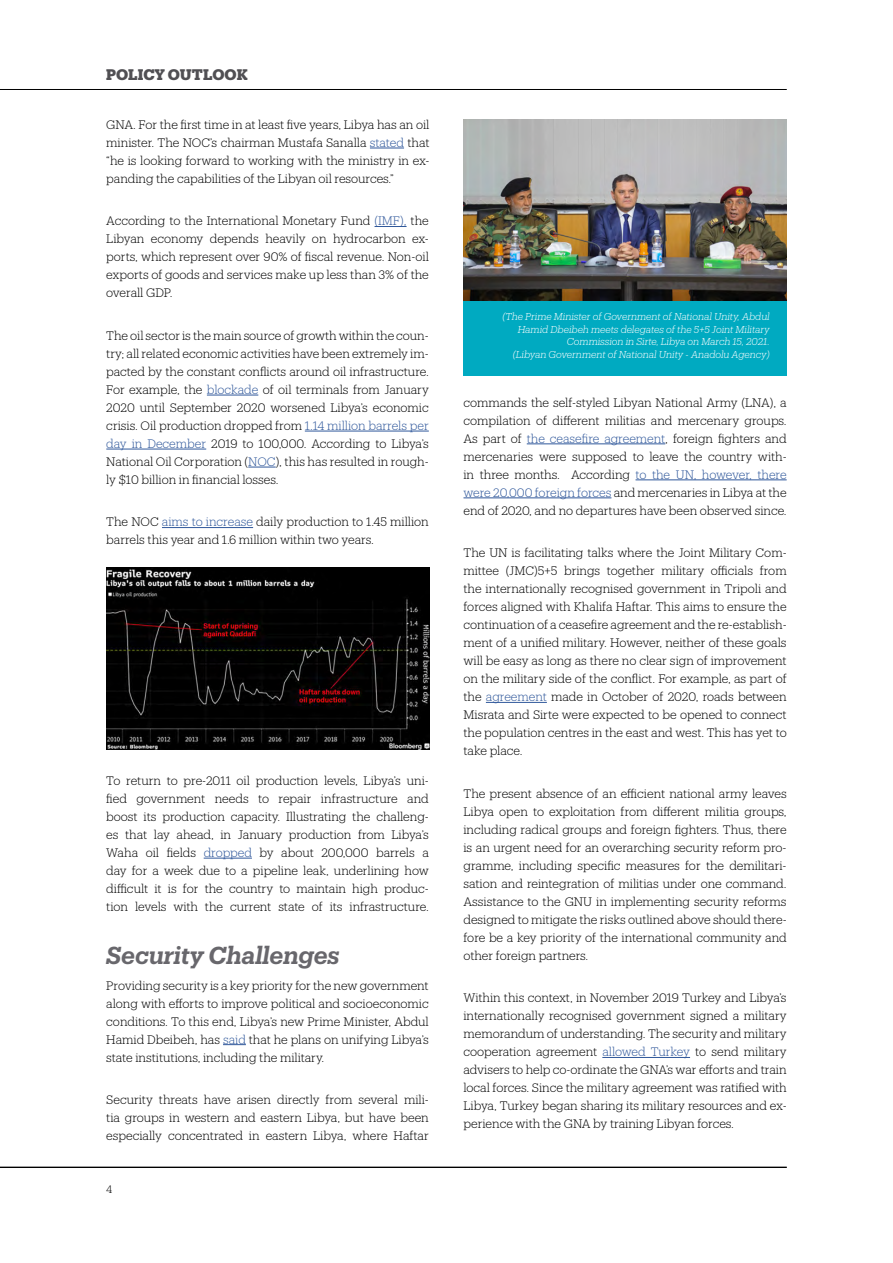
<style>
.page{position:relative;width:893px;height:1263px;background:#fff}
.page>*{position:absolute;margin:0;border:0;box-sizing:border-box;transform-origin:0 0}
.t1{font:italic 600 24px "Produkt";letter-spacing:-.005em;color:#68676c}
.t2{font:700 15px "Produkt";letter-spacing:-.005em;color:#504f53}
.t3{font:300 12px/18px "Produkt";color:#000;text-align:justify}
.t4{font:300 10.5px "Produkt";color:#000}
.t5{font:italic 300 9.75px/12.8px "Produkt";color:#fff;text-align:right}
.s1{color:#30589b}
</style>
<div class="page">
<hr style="left:0;top:89px;width:787px;height:1px;background:#000">
<hr style="left:0;top:1167px;width:787px;height:1px;background:#000">
<hr style="left:370px;top:148px;width:34px;height:1px;background:#30589b">
<hr style="left:375px;top:226px;width:32px;height:1px;background:#30589b">
<hr style="left:207px;top:395px;width:51px;height:1px;background:#30589b">
<hr style="left:305px;top:431px;width:124px;height:1px;background:#30589b">
<hr style="left:106px;top:449px;width:100px;height:1px;background:#30589b">
<svg style="left:248px;top:467px;width:28px;height:1px"></svg>
<hr style="left:162px;top:527px;width:91px;height:1px;background:#30589b">
<hr style="left:204px;top:858px;width:48px;height:1px;background:#30589b">
<svg style="left:223px;top:1044px;width:23px;height:1px"></svg>
<hr style="left:527px;top:443px;width:138px;height:1px;background:#30589b">
<hr style="left:635px;top:479px;width:152px;height:1px;background:#30589b">
<hr style="left:463px;top:497px;width:148px;height:1px;background:#30589b">
<hr style="left:486px;top:702px;width:61px;height:1px;background:#30589b">
<hr style="left:602px;top:1057px;width:88px;height:1px;background:#30589b">
<img style="left:106px;top:568px;width:323px;height:181px">
<img style="left:463px;top:119px;width:324px;height:182px">
<div style="left:463px;top:301px;width:324px;height:75px;background:#00aac1"></div>
<p class="t2" style="left:106px;top:64px;width:143px">POLICY OUTLOOK</p>
<p class="t3" style="left:106px;top:115px;width:325px">GNA. For the first time in at least five years, Libya has an oil minister. The NOC’s chairman Mustafa Sanalla <span class="s1">stated</span> that “he is looking forward to working with the ministry in ex&shy;panding the capabilities of the Libyan oil resources.”</p>
<p class="t3" style="left:106px;top:211px;width:324px">According to the International Monetary Fund <span class="s1">(IMF),</span> the Libyan economy depends heavily on hydrocarbon ex&shy;ports, which represent over 90% of fiscal revenue. Non-oil exports of goods and services make up less than 3% of the overall GDP.</p>
<p class="t3" style="left:106px;top:326px;width:324px">The oil sector is the main source of growth within the coun&shy;try; all related economic activities have been extremely im&shy;pacted by the constant conflicts around oil infrastructure.<br>For example, the <span class="s1">blockade</span> of oil terminals from January 2020 until September 2020 worsened Libya’s economic crisis. Oil production dropped from <span class="s1">1.14 million barrels per day in December</span> 2019 to 100,000. According to Libya’s National Oil Corporation (<span class="s1">NOC</span>), this has resulted in rough&shy;ly $10 billion in financial losses.</p>
<p class="t3" style="left:106px;top:512px;width:324px">The NOC <span class="s1">aims to increase</span> daily production to 1.45 million barrels this year and 1.6 million within two years.</p>
<p class="t3" style="left:106px;top:771px;width:324px">To return to pre-2011 oil production levels, Libya’s uni&shy;fied government needs to repair infrastructure and boost its production capacity. Illustrating the challeng&shy;es that lay ahead, in January production from Libya’s Waha oil fields <span class="s1">dropped</span> by about 200,000 barrels a day for a week due to a pipeline leak, underlining how difficult it is for the country to maintain high produc&shy;tion levels with the current state of its infrastructure.</p>
<h1 class="t1" style="left:106px;top:938px;width:235px">Security Challenges</h1>
<p class="t3" style="left:106px;top:975px;width:324px">Providing security is a key priority for the new government along with efforts to improve political and socioeconomic conditions. To this end, Libya’s new Prime Minister, Abdul Hamid Dbeibeh, has <span class="s1">said</span> that he plans on unifying Libya’s state institutions, including the military.</p>
<p class="t3" style="left:106px;top:1090px;width:324px">Security threats have arisen directly from several mili&shy;tia groups in western and eastern Libya, but have been especially concentrated in eastern Libya, where Haftar</p>
<p class="t4" style="left:106px;top:1182px;width:8px">4</p>
<p class="t5" style="left:502px;top:309px;width:269px">(The Prime Minister of Government of National Unity, Abdul Hamid Dbeibeh meets delegates of the 5+5 Joint Military Commission in Sirte, Libya on March 15, 2021.<br>(Libyan Government of National Unity - Anadolu Agency)</p>
<p class="t3" style="left:463px;top:393px;width:325px">commands the self-styled Libyan National Army (LNA), a compilation of different militias and mercenary groups.<br>As part of <span class="s1">the ceasefire agreement</span>, foreign fighters and mercenaries were supposed to leave the country with&shy;in three months. According <span class="s1">to the UN, however, there were 20,000 foreign forces</span> and mercenaries in Libya at the end of 2020, and no departures have been observed since.</p>
<p class="t3" style="left:463px;top:543px;width:325px">The UN is facilitating talks where the Joint Military Com&shy;mittee (JMC)5+5 brings together military officials from the internationally recognised government in Tripoli and forces aligned with Khalifa Haftar. This aims to ensure the continuation of a ceasefire agreement and the re-establish&shy;ment of a unified military. However, neither of these goals will be easy as long as there no clear sign of improvement on the military side of the conflict. For example, as part of the <span class="s1">agreement</span> made in October of 2020, roads between Misrata and Sirte were expected to be opened to connect the population centres in the east and west. This has yet to take place.</p>
<p class="t3" style="left:463px;top:784px;width:325px">The present absence of an efficient national army leaves Libya open to exploitation from different militia groups, including radical groups and foreign fighters. Thus, there is an urgent need for an overarching security reform pro&shy;gramme, including specific measures for the demilitari&shy;sation and reintegration of militias under one command.<br>Assistance to the GNU in implementing security reforms designed to mitigate the risks outlined above should there&shy;fore be a key priority of the international community and other foreign partners.</p>
<p class="t3" style="left:463px;top:988px;width:325px">Within this context, in November 2019 Turkey and Libya’s internationally recognised government signed a military memorandum of understanding. The security and military cooperation agreement <span class="s1">allowed Turkey</span> to send military advisers to help co-ordinate the GNA’s war efforts and train local forces. Since the military agreement was ratified with Libya, Turkey began sharing its military resources and ex&shy;perience with the GNA by training Libyan forces.</p>
</div>
